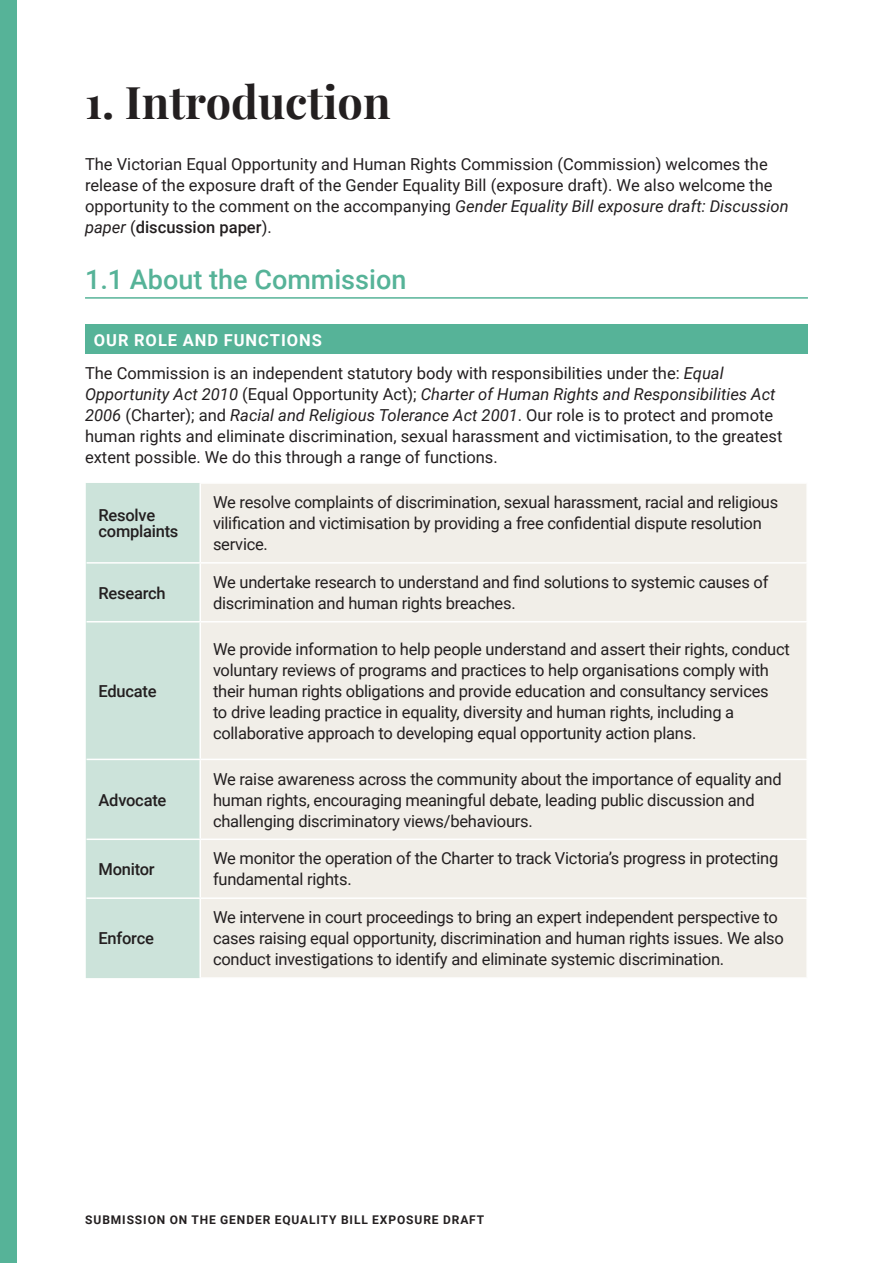
<style>
.page{position:relative;width:893px;height:1263px;background:#fff}
.page>*{position:absolute;margin:0;border:0;box-sizing:border-box;transform-origin:0 0}
.VEOHRC_Chapter_Title{font:700 45px "Playfair Display";color:#231f20}
.VEOHRC_Heading_1{font:500 27px "Roboto";color:#56b398}
.VEOHRC_Table_Body{font:16.5px/21px "Roboto";letter-spacing:-.015em;color:#231f20}
.VEOHRC_Body_text{font:16.5px/21px "Roboto";color:#231f20}
.VEOHRC_Table_Heading{font:500 16.5px/16.5px "Roboto";letter-spacing:-.015em;color:#231f20}
.VEOHRC_Heading_2__Gr{font:700 16.5px "Roboto";letter-spacing:.06em;color:#fff}
.t1{font:700 12px "Roboto";letter-spacing:.075em;color:#231f20}
.s1{font-style:italic}
.s2{font-weight:500}
</style>
<div class="page">
<div style="left:0;top:0;width:17px;height:1263px;background:#56b398"></div>
<hr style="left:85px;top:297px;width:723px;height:2px;background:#56b398">
<div style="left:85px;top:325px;width:723px;height:29px;background:#56b398"></div>
<div style="left:86px;top:483px;width:113px;height:495px;background:#cce3da"></div>
<div style="left:201px;top:484px;width:605px;height:493px;background:#f1eee8"></div>
<hr style="left:87px;top:562px;width:113px;height:2px;background:#fff">
<hr style="left:200px;top:562px;width:608px;height:2px;background:#fff">
<hr style="left:87px;top:621px;width:113px;height:1px;background:#fff">
<hr style="left:200px;top:621px;width:608px;height:1px;background:#fff">
<hr style="left:87px;top:759px;width:113px;height:1px;background:#fff">
<hr style="left:200px;top:759px;width:608px;height:1px;background:#fff">
<hr style="left:87px;top:838px;width:113px;height:2px;background:#fff">
<hr style="left:200px;top:838px;width:608px;height:2px;background:#fff">
<hr style="left:87px;top:897px;width:113px;height:2px;background:#fff">
<hr style="left:200px;top:897px;width:608px;height:2px;background:#fff">
<p class="VEOHRC_Chapter_Title" style="left:85px;top:67px;width:307px">1. Introduction</p>
<p class="VEOHRC_Body_text" style="left:85px;top:153px;width:705px">The Victorian Equal Opportunity and Human Rights Commission (Commission) welcomes the release of the exposure draft of the Gender Equality Bill (exposure draft). We also welcome the opportunity to the comment on the accompanying <span class="s1">Gender Equality Bill exposure draft: Discussion paper</span> (<span class="s2">discussion paper</span>).</p>
<p class="VEOHRC_Heading_1" style="left:85px;top:260px;width:323px">1.1 About the Commission</p>
<p class="VEOHRC_Heading_2__Gr" style="left:94px;top:328px;width:230px">OUR ROLE AND FUNCTIONS</p>
<p class="VEOHRC_Body_text" style="left:85px;top:362px;width:699px">The Commission is an independent statutory body with responsibilities under the: <span class="s1">Equal Opportunity Act 2010</span> (Equal Opportunity Act); <span class="s1">Charter of Human Rights and Responsibilities Act 2006</span> (Charter); and <span class="s1">Racial and Religious Tolerance Act 2001</span>. Our role is to protect and promote human rights and eliminate discrimination, sexual harassment and victimisation, to the greatest extent possible. We do this through a range of functions.</p>
<p class="VEOHRC_Table_Heading" style="left:99px;top:506px;width:81px">Resolve complaints</p>
<p class="VEOHRC_Table_Body" style="left:213px;top:491px;width:567px">We resolve complaints of discrimination, sexual harassment, racial and religious vilification and victimisation by providing a free confidential dispute resolution service.</p>
<p class="VEOHRC_Table_Heading" style="left:99px;top:584px;width:69px">Research</p>
<p class="VEOHRC_Table_Body" style="left:213px;top:571px;width:557px">We undertake research to understand and find solutions to systemic causes of discrimination and human rights breaches.</p>
<p class="VEOHRC_Table_Heading" style="left:99px;top:682px;width:60px">Educate</p>
<p class="VEOHRC_Table_Heading" style="left:99px;top:791px;width:69px">Advocate</p>
<p class="VEOHRC_Table_Body" style="left:213px;top:638px;width:578px">We provide information to help people understand and assert their rights, conduct voluntary reviews of programs and practices to help organisations comply with their human rights obligations and provide education and consultancy services<br>to drive leading practice in equality, diversity and human rights, including a collaborative approach to developing equal opportunity action plans.</p>
<p class="VEOHRC_Table_Body" style="left:213px;top:767px;width:570px">We raise awareness across the community about the importance of equality and human rights, encouraging meaningful debate, leading public discussion and challenging discriminatory views/behaviours.</p>
<p class="VEOHRC_Table_Heading" style="left:99px;top:860px;width:58px">Monitor</p>
<p class="VEOHRC_Table_Body" style="left:213px;top:847px;width:567px">We monitor the operation of the Charter to track Victoria’s progress in protecting fundamental rights.</p>
<p class="VEOHRC_Table_Heading" style="left:99px;top:929px;width:57px">Enforce</p>
<p class="VEOHRC_Table_Body" style="left:213px;top:906px;width:572px">We intervene in court proceedings to bring an expert independent perspective to cases raising equal opportunity, discrimination and human rights issues. We also conduct investigations to identify and eliminate systemic discrimination.</p>
<p class="t1" style="left:85px;top:1212px;width:401px">SUBMISSION ON THE GENDER EQUALITY BILL EXPOSURE DRAFT</p>
</div>
